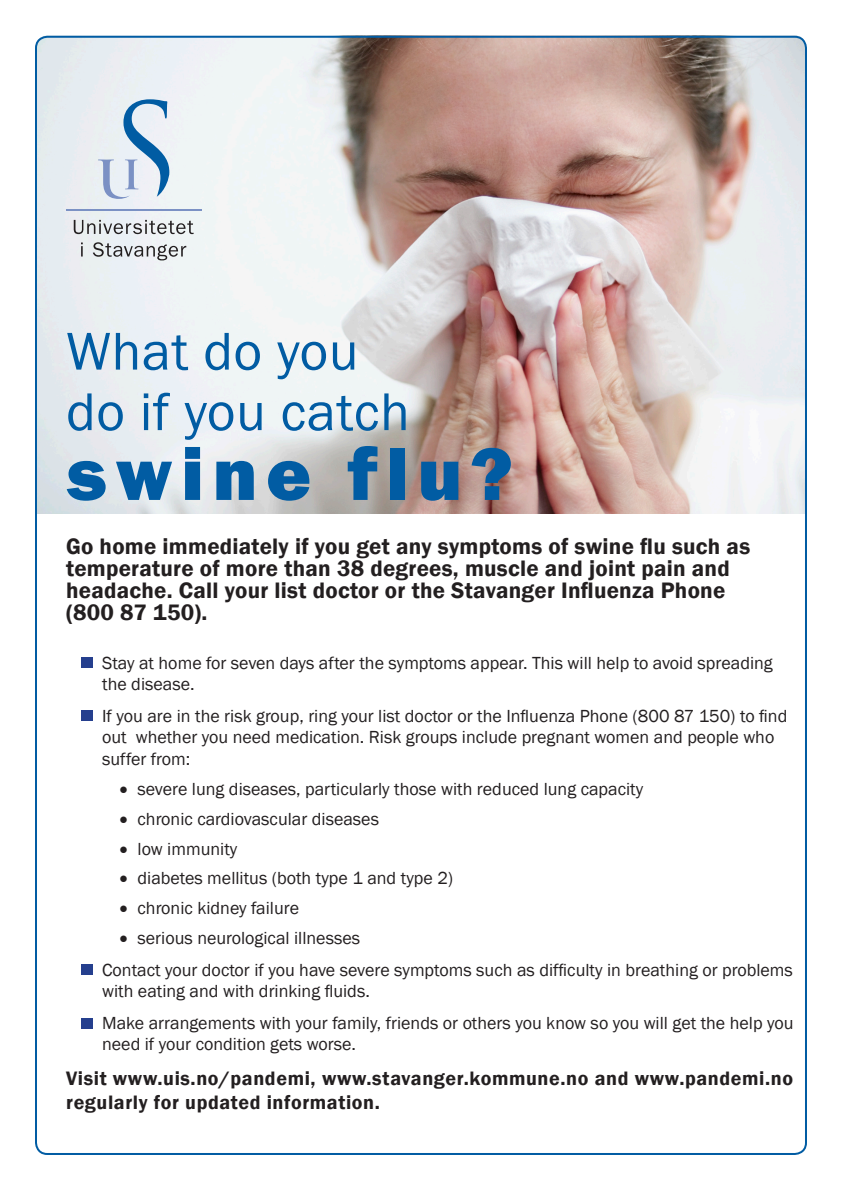
<style>
.page{position:relative;width:842px;height:1191px;background:#fff}
.page>*{position:absolute;margin:0;border:0;box-sizing:border-box;transform-origin:0 0}
.t1{font:800 77px "Franklin Gothic";letter-spacing:.11em;color:#015ca3}
.t2{font:55px/60.5px "Franklin Gothic";letter-spacing:.01em;color:#015ca3}
.t3{font:600 23px/22px "Franklin Gothic";letter-spacing:.01em;color:#231f20}
.t4{font:600 20px/24px "Franklin Gothic";letter-spacing:.03em;color:#231f20}
.t5{font:18px/21.6px "Franklin Gothic";color:#231f20}
</style>
<div class="page">
<img style="left:36px;top:35px;width:770px;height:479px">
<svg style="left:74px;top:220px;width:120px;height:14px"></svg>
<svg style="left:81px;top:242px;width:2px;height:14px"></svg>
<svg style="left:93px;top:242px;width:93px;height:18px"></svg>
<hr style="left:66px;top:209px;width:135px;height:1px;background:#7b91c4">
<svg style="left:98px;top:99px;width:71px;height:100px"></svg>
<div style="left:81px;top:656px;width:12px;height:11px;background:#253f8e"></div>
<div style="left:81px;top:710px;width:12px;height:11px;background:#253f8e"></div>
<div style="left:81px;top:964px;width:12px;height:11px;background:#253f8e"></div>
<div style="left:81px;top:1017px;width:12px;height:11px;background:#253f8e"></div>
<h2 class="t2" style="left:66px;top:322px;width:345px">What do you do if you catch</h2>
<h1 class="t1" style="left:66px;top:424px;width:448px">swine flu?</h1>
<p class="t3" style="left:66px;top:535px;width:685px">Go home immediately if you get any symptoms of swine flu such as temperature of more than 38 degrees, muscle and joint pain and headache. Call your list doctor or the Stavanger Influenza Phone (800 87 150).</p>
<p class="t5" style="left:102px;top:652px;width:672px;text-indent:-18px">• Stay at home for seven days after the symptoms appear. This will help to avoid spreading the disease.</p>
<p class="t5" style="left:102px;top:705px;width:687px;text-indent:-18px">• If you are in the risk group, ring your list doctor or the Influenza Phone (800 87 150) to find out whether you need medication. Risk groups include pregnant women and people who suffer from:</p>
<p class="t5" style="left:120px;top:778px;width:525px">• severe lung diseases, particularly those with reduced lung capacity</p>
<p class="t5" style="left:120px;top:808px;width:261px">• chronic cardiovascular diseases</p>
<p class="t5" style="left:120px;top:838px;width:119px">• low immunity</p>
<p class="t5" style="left:120px;top:868px;width:335px">• diabetes mellitus (both type 1 and type 2)</p>
<p class="t5" style="left:120px;top:897px;width:181px">• chronic kidney failure</p>
<p class="t5" style="left:120px;top:927px;width:242px">• serious neurological illnesses</p>
<p class="t5" style="left:102px;top:959px;width:692px;text-indent:-18px">• Contact your doctor if you have severe symptoms such as difficulty in breathing or problems with eating and with drinking fluids.</p>
<p class="t5" style="left:102px;top:1012px;width:693px;text-indent:-18px">• Make arrangements with your family, friends or others you know so you will get the help you need if your condition gets worse.</p>
<p class="t4" style="left:66px;top:1067px;width:728px">Visit www.uis.no/pandemi, www.stavanger.kommune.no and www.pandemi.no regularly for updated information.</p>
</div>
